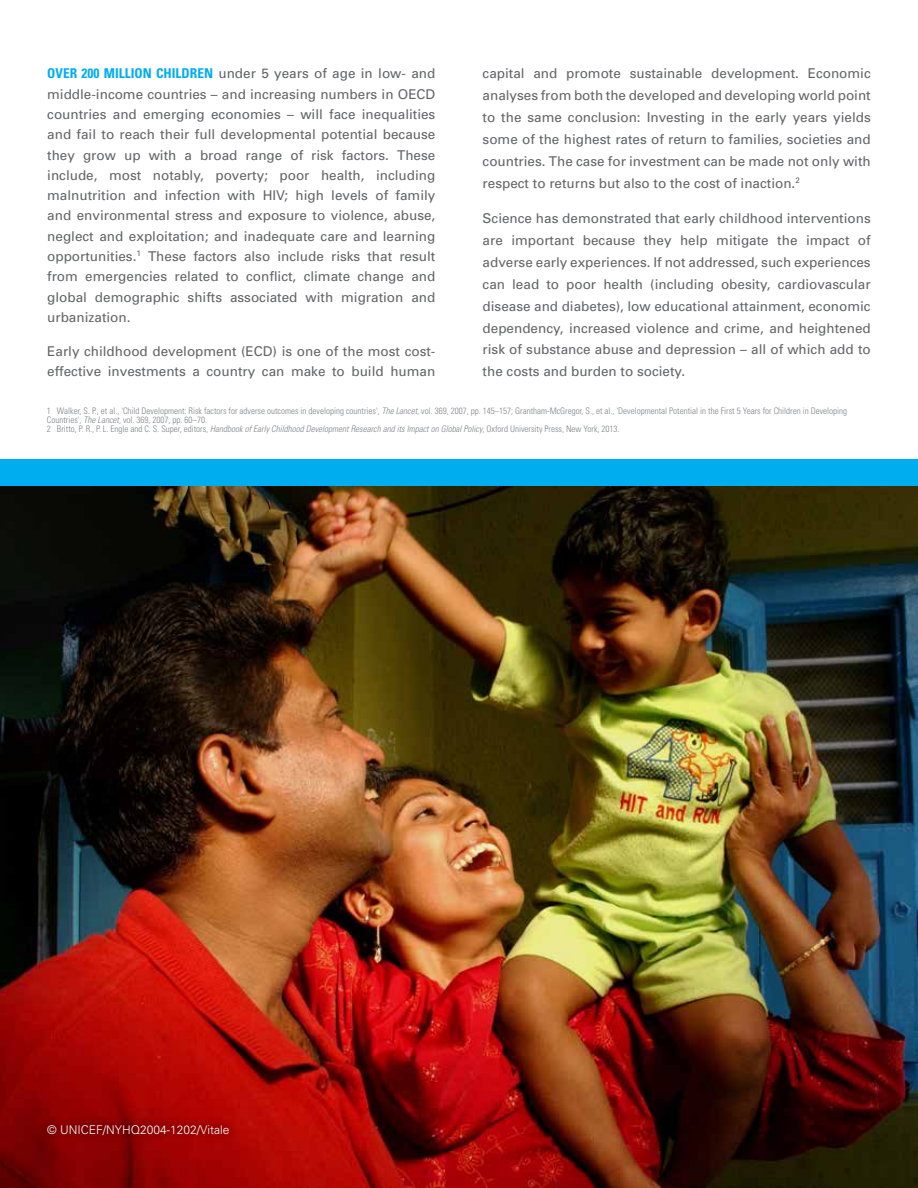
<style>
.page{position:relative;width:918px;height:1188px;background:#fff}
.page>*{position:absolute;margin:0;border:0;box-sizing:border-box;transform-origin:0 0}
.t1{font:13.5px/20.2px "Univers";color:#636466;text-align:justify}
.t2{font:700 condensed 13.5px "Univers";color:#00aeef}
.t3{font:300 12px "Univers";color:#fff}
.t4{font:300 condensed 9px/9px "Univers";color:#808285}
.s1{font-style:italic}
</style>
<div class="page">
<img style="left:0;top:486px;width:918px;height:702px">
<div style="left:0;top:459px;width:918px;height:27px;background:#00aeef"></div>
<div style="left:38px;top:1116px;width:200px;height:27px;background:#000;opacity:.75"></div>
<p class="t1" style="left:47px;top:63px;width:390px;text-indent:171px">under 5 years of age in low- and middle-income countries – and increasing numbers in OECD countries and emerging economies – will face inequalities and fail to reach their full developmental potential because they grow up with a broad range of risk factors. These include, most notably, poverty; poor health, including malnutrition and infection with HIV; high levels of family and environmental stress and exposure to violence, abuse, neglect and exploitation; and inadequate care and learning opportunities.<sup>1</sup> These factors also include risks that result from emergencies related to conflict, climate change and global demographic shifts associated with migration and urbanization.</p>
<p class="t1" style="left:47px;top:341px;width:390px">Early childhood development (ECD) is one of the most cost&shy;effective investments a country can make to build human</p>
<p class="t2" style="left:47px;top:65px;width:17px">OVER</p>
<p class="t2" style="left:82px;top:65px;width:30px">200 MILLION</p>
<p class="t2" style="left:156px;top:65px;width:8px">CHILDREN</p>
<p class="t1" style="left:483px;top:62px;width:390px;line-height:21.9px">capital and promote sustainable development. Economic analyses from both the developed and developing world point to the same conclusion: Investing in the early years yields some of the highest rates of return to families, societies and countries. The case for investment can be made not only with respect to returns but also to the cost of inaction.<sup>2</sup></p>
<p class="t1" style="left:483px;top:207px;width:390px;line-height:21.9px">Science has demonstrated that early childhood interventions are important because they help mitigate the impact of adverse early experiences. If not addressed, such experiences can lead to poor health (including obesity, cardiovascular disease and diabetes), low educational attainment, economic dependency, increased violence and crime, and heightened risk of substance abuse and depression – all of which add to the costs and burden to society.</p>
<p class="t4" style="left:47px;top:406px;width:802px">1 Walker, S. P., et al., 'Child Development: Risk factors for adverse outcomes in developing countries', <span class="s1">The Lancet</span>, vol. 369, 2007, pp. 145–157; Grantham-McGregor, S., et al., 'Developmental Potential in the First 5 Years for Children in Developing<br>Countries', <span class="s1">The Lancet,</span> vol. 369, 2007, pp. 60–70.<br>2 Britto, P. R., P. L. Engle and C. S. Super, editors, <span class="s1">Handbook of Early Childhood Development Research and its Impact on Global Policy</span>, Oxford University Press, New York, 2013.</p>
<p class="t3" style="left:47px;top:1122px;width:184px">© UNICEF/NYHQ2004-1202/Vitale</p>
</div>
